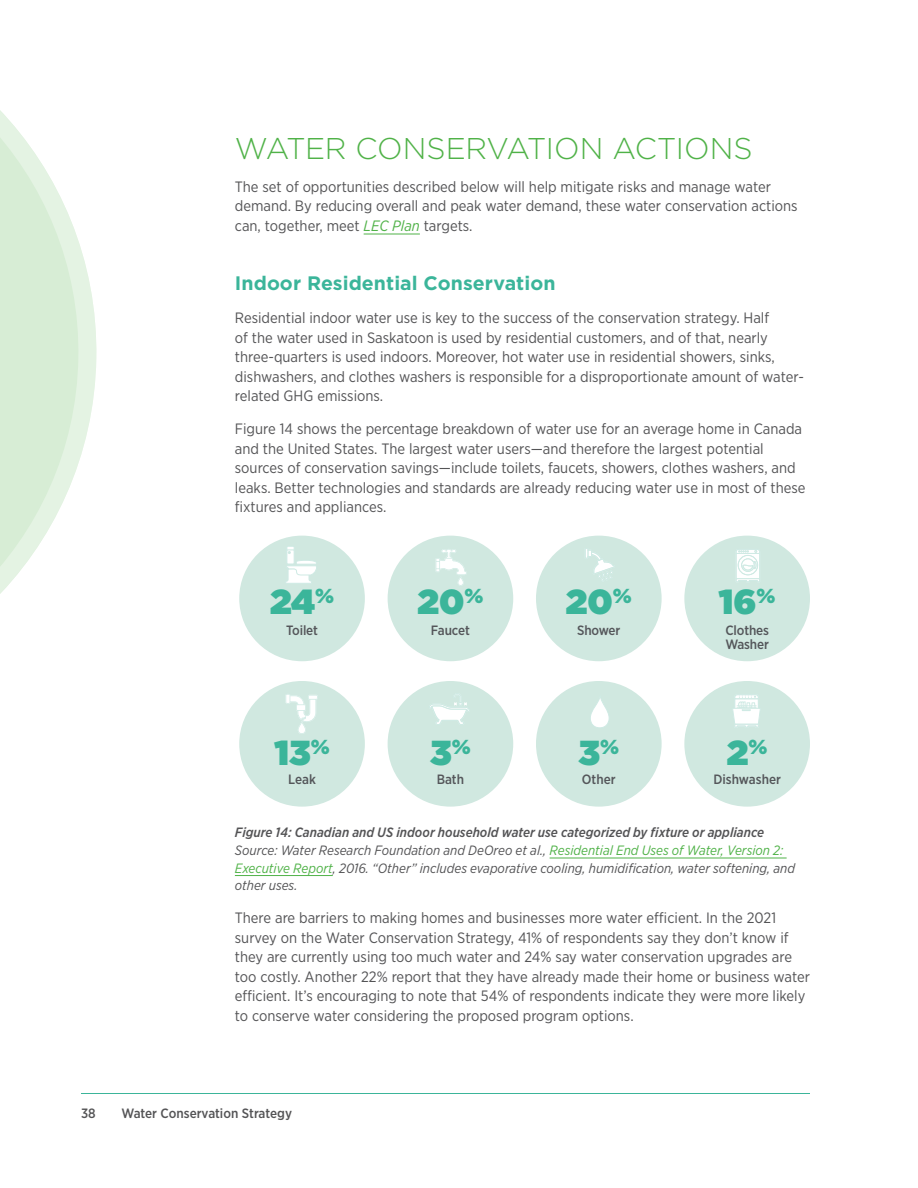
<style>
.page{position:relative;width:918px;height:1188px;background:#fff}
.page>*{position:absolute;margin:0;border:0;box-sizing:border-box;transform-origin:0 0}
.t1{font:900 34.65px "Gotham";color:#3bb59a}
.t2{font:300 30px "Gotham";letter-spacing:-.01em;color:#50b248}
.t3{font:700 19.5px "Gotham";letter-spacing:.005em;color:#3bb59a}
.t4{font:15px/19.5px "Gotham Narrow";color:#545456}
.figure_source{font:italic 13.5px/17.5px "Gotham Narrow";color:#545456}
.table_title{font:italic 500 13.5px "Gotham Narrow";color:#545456}
.t5{font:500 13.5px/14.2px "Gotham Narrow";letter-spacing:-.01em;color:#54565a}
.t6{font:500 13.5px "Gotham Narrow";color:#545456}
.s1{font-style:italic;color:#50b248}
.s2{color:#50b248}
</style>
<div class="page">
<svg style="left:0;top:110px;width:97px;height:484px"></svg>
<hr style="left:81px;top:1093px;width:729px;height:1px;background:#3bb59a">
<hr style="left:364px;top:234px;width:56px;height:1px;background:#50b248">
<hr style="left:550px;top:858px;width:237px;height:1px;background:#50b248">
<hr style="left:235px;top:875px;width:98px;height:1px;background:#50b248">
<div style="left:239px;top:536px;width:126px;height:125px;background:#d0e8e0;border-radius:50%"></div>
<svg style="left:286px;top:547px;width:30px;height:36px"></svg>
<div style="left:239px;top:681px;width:126px;height:126px;background:#d0e8e0;border-radius:50%"></div>
<svg style="left:285px;top:694px;width:32px;height:39px"></svg>
<div style="left:684px;top:536px;width:126px;height:125px;background:#d0e8e0;border-radius:50%"></div>
<svg style="left:737px;top:550px;width:22px;height:31px"></svg>
<div style="left:684px;top:681px;width:126px;height:126px;background:#d0e8e0;border-radius:50%"></div>
<svg style="left:733px;top:695px;width:27px;height:32px"></svg>
<div style="left:388px;top:681px;width:125px;height:126px;background:#d0e8e0;border-radius:50%"></div>
<svg style="left:430px;top:694px;width:39px;height:30px"></svg>
<div style="left:388px;top:536px;width:125px;height:125px;background:#d0e8e0;border-radius:50%"></div>
<svg style="left:436px;top:549px;width:30px;height:36px"></svg>
<div style="left:536px;top:681px;width:126px;height:126px;background:#d0e8e0;border-radius:50%"></div>
<svg style="left:590px;top:696px;width:19px;height:32px"></svg>
<div style="left:590px;top:695px;width:20px;height:33px;border:1px solid #cfeae4;border-radius:9px"></div>
<div style="left:536px;top:536px;width:126px;height:125px;background:#d0e8e0;border-radius:50%"></div>
<svg style="left:586px;top:549px;width:28px;height:31px"></svg>
<p class="t2" style="left:235px;top:129px;width:519px">WATER CONSERVATION ACTIONS</p>
<p class="t4" style="left:235px;top:177px;width:564px">The set of opportunities described below will help mitigate risks and manage water demand. By reducing overall and peak water demand, these water conservation actions can, together, meet <span class="s1">LEC Plan</span> targets.</p>
<p class="t3" style="left:235px;top:270px;width:322px">Indoor Residential Conservation</p>
<p class="t4" style="left:235px;top:308px;width:571px">Residential indoor water use is key to the success of the conservation strategy. Half<br>of the water used in Saskatoon is used by residential customers, and of that, nearly three-quarters is used indoors. Moreover, hot water use in residential showers, sinks, dishwashers, and clothes washers is responsible for a disproportionate amount of water&shy;related GHG emissions.</p>
<p class="t4" style="left:235px;top:419px;width:572px">Figure 14 shows the percentage breakdown of water use for an average home in Canada and the United States. The largest water users—and therefore the largest potential sources of conservation savings—include toilets, faucets, showers, clothes washers, and leaks. Better technologies and standards are already reducing water use in most of these fixtures and appliances.</p>
<p class="t1" style="left:270px;top:577px;width:66px">24<sup>%</sup></p>
<p class="t5" style="left:286px;top:623px;width:33px">Toilet</p>
<p class="t1" style="left:274px;top:728px;width:57px">13<sup>%</sup></p>
<p class="t5" style="left:288px;top:772px;width:29px">Leak</p>
<p class="t1" style="left:417px;top:577px;width:67px">20<sup>%</sup></p>
<p class="t5" style="left:431px;top:623px;width:40px">Faucet</p>
<p class="t1" style="left:430px;top:728px;width:42px">3<sup>%</sup></p>
<p class="t5" style="left:437px;top:772px;width:29px">Bath</p>
<p class="t1" style="left:566px;top:577px;width:67px">20<sup>%</sup></p>
<p class="t5" style="left:577px;top:623px;width:45px">Shower</p>
<p class="t1" style="left:579px;top:728px;width:42px">3<sup>%</sup></p>
<p class="t5" style="left:582px;top:772px;width:35px">Other</p>
<p class="t1" style="left:719px;top:577px;width:58px">16<sup>%</sup></p>
<p class="t5" style="left:725px;top:623px;width:45px">Clothes<br>Washer</p>
<p class="t1" style="left:727px;top:728px;width:42px">2<sup>%</sup></p>
<p class="t5" style="left:713px;top:772px;width:69px">Dishwasher</p>
<p class="table_title" style="left:235px;top:824px;width:531px">Figure 14: Canadian and US indoor household water use categorized by fixture or appliance</p>
<p class="figure_source" style="left:235px;top:841px;width:562px">Source: Water Research Foundation and DeOreo et al., <span class="s2">Residential End Uses of Water, Version 2:<br>Executive Report</span>, 2016. “Other” includes evaporative cooling, humidification, water softening, and other uses.</p>
<p class="t4" style="left:235px;top:908px;width:577px">There are barriers to making homes and businesses more water efficient. In the 2021 survey on the Water Conservation Strategy, 41% of respondents say they don’t know if they are currently using too much water and 24% say water conservation upgrades are too costly. Another 22% report that they have already made their home or business water efficient. It’s encouraging to note that 54% of respondents indicate they were more likely to conserve water considering the proposed program options.</p>
<p class="t6" style="left:81px;top:1105px;width:16px">38</p>
<p class="t6" style="left:121px;top:1105px;width:172px">Water Conservation Strategy</p>
</div>
